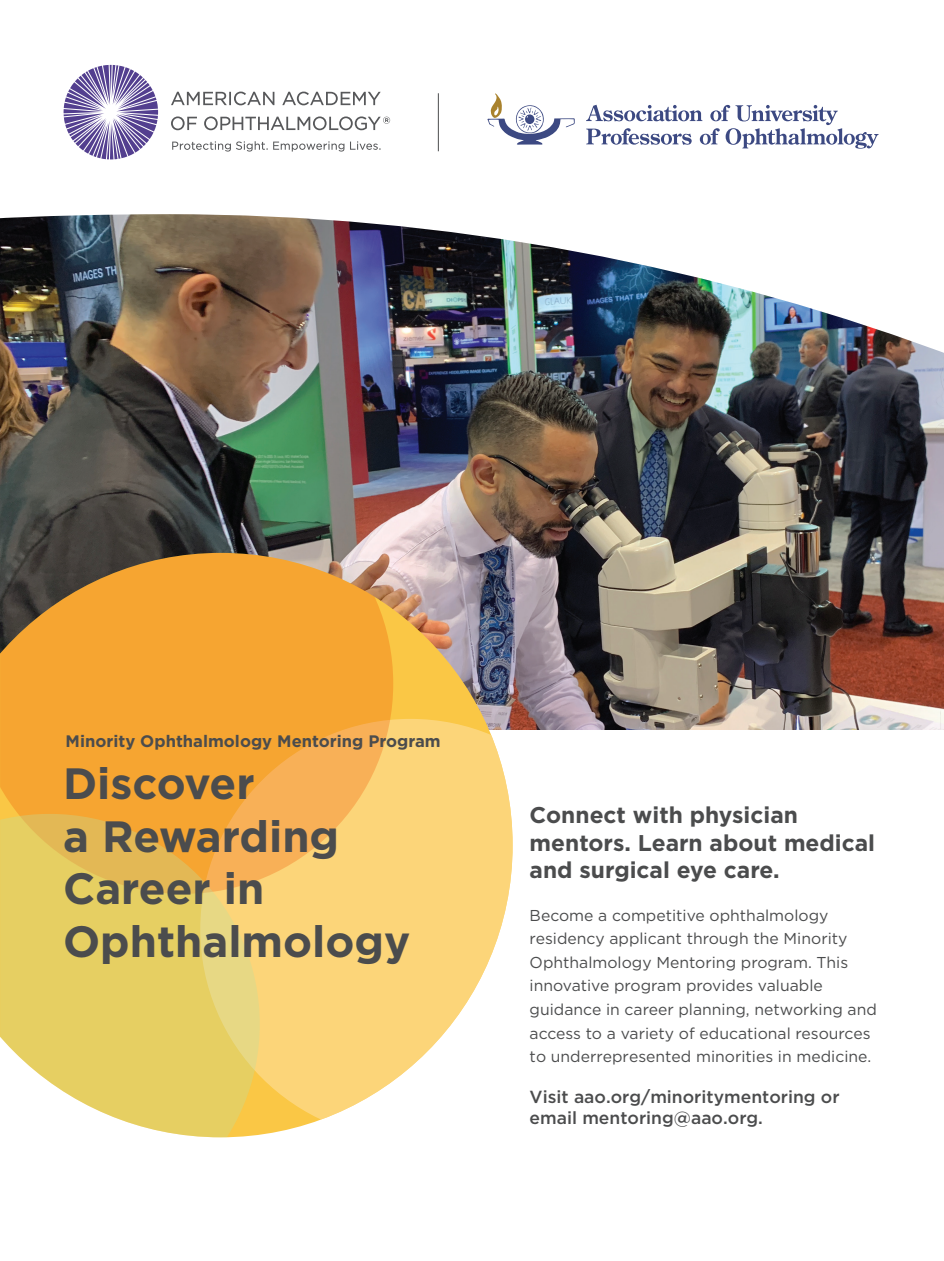
<style>
.page{position:relative;width:944px;height:1261px;background:#fff}
.page>*{position:absolute;margin:0;border:0;box-sizing:border-box;transform-origin:0 0}
.head{font:700 43.75px/52.5px "Gotham";color:#4b4c4d}
.c2a{font:700 22.75px/27.3px "Gotham";color:#4b4c4d}
.c2a-2{font:500 17.5px/21px "Gotham";color:#4b4c4d}
.kicker{font:700 16.62px "Gotham";color:#4b4c4d}
.c2a-3{font:15.75px/23.6px "Gotham";color:#4b4c4d}
</style>
<div class="page">
<img style="left:0;top:360px;width:944px;height:370px">
<img style="left:0;top:64px;width:944px;height:296px">
<img style="left:393px;top:552px;width:120px;height:166px">
<svg style="left:260px;top:718px;width:253px;height:417px;fill:#fcd579"></svg>
<svg style="left:0;top:552px;width:393px;height:341px;background:#eaa33e"></svg>
<svg style="left:0;top:813px;width:260px;height:323px;background:#e9ce6d"></svg>
<svg style="left:586px;top:105px;width:292px;height:44px"></svg>
<svg style="left:487px;top:93px;width:88px;height:52px"></svg>
<svg style="left:171px;top:92px;width:219px;height:59px"></svg>
<svg style="left:64px;top:65px;width:94px;height:94px"></svg>
<hr style="left:438px;top:93px;width:1px;height:58px;background:#4b4c4d">
<p class="kicker" style="left:66px;top:729px;width:377px">Minority Ophthalmology Mentoring Program</p>
<p class="head" style="left:63px;top:757px;width:349px">Discover<br>a Rewarding<br>Career in<br>Ophthalmology</p>
<p class="c2a" style="left:530px;top:801px;width:347px">Connect with physician mentors. Learn about medical and surgical eye care.</p>
<p class="c2a-3" style="left:530px;top:902px;width:349px">Become a competitive ophthalmology residency applicant through the Minority Ophthalmology Mentoring program. This innovative program provides valuable guidance in career planning, networking and access to a variety of educational resources to underrepresented minorities in medicine.</p>
<p class="c2a-2" style="left:530px;top:1085px;width:312px">Visit aao.org/minoritymentoring or email mentoring@aao.org.</p>
</div>
